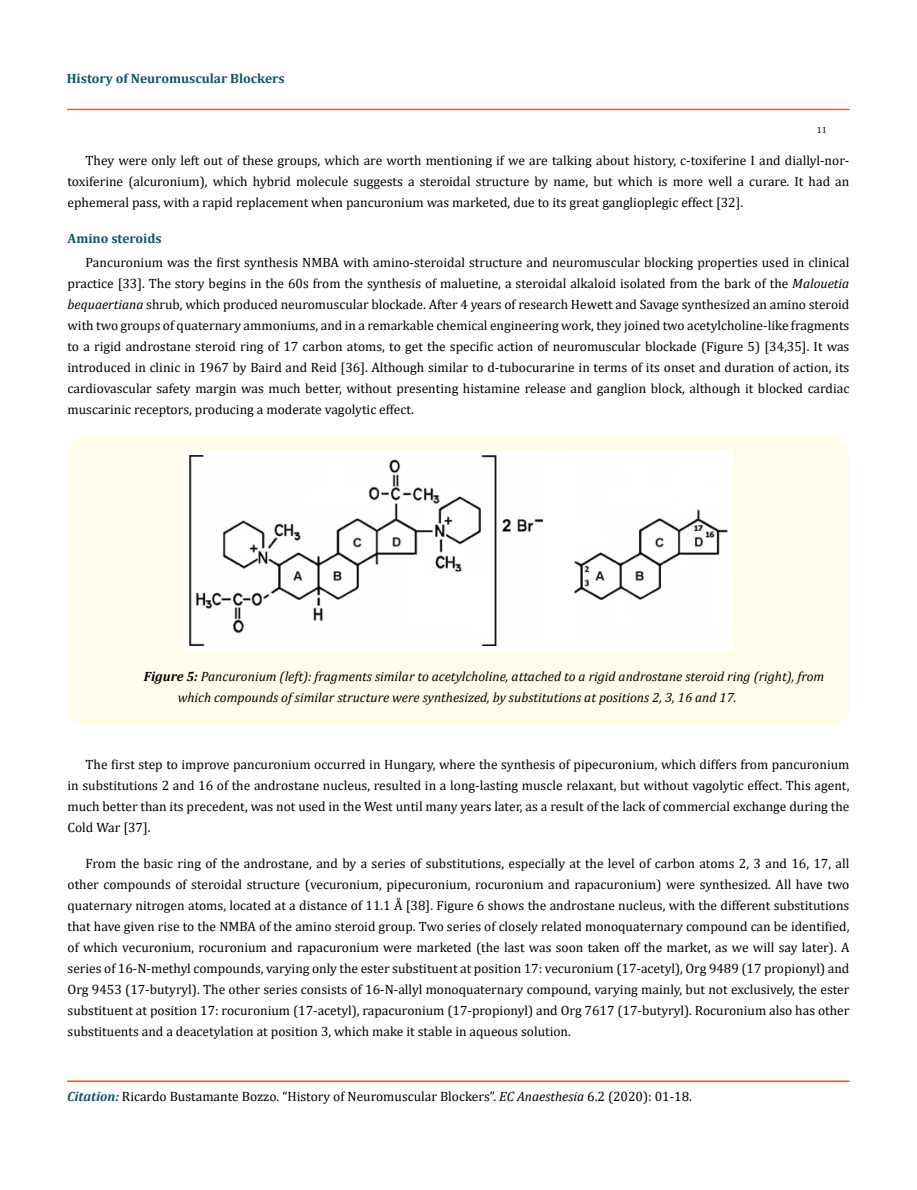
<style>
.page{position:relative;width:917px;height:1190px;background:#fff}
.page>*{position:absolute;margin:0;border:0;box-sizing:border-box;transform-origin:0 0}
.t1{font:13.5px/21px "Cambria";color:#000;text-align:justify}
.t2{font:italic 13.5px/21px "Cambria";color:#000}
.t3{font:700 13.5px "Cambria";color:#0e546a}
.t4{font:9px "Cambria";color:#000}
.s1{font-style:italic}
.s2{font-weight:700}
.s3{font-weight:700;font-style:italic;color:#0e546a}
</style>
<div class="page">
<div style="left:67px;top:109px;width:782px;height:1px;border:1px solid #e05d1a"></div>
<div style="left:67px;top:1081px;width:782px;height:1px;border:1px solid #e05d1a"></div>
<div style="left:68px;top:438px;width:781px;height:288px;background:#fffde9;border-radius:18px"></div>
<img style="left:183px;top:450px;width:550px;height:201px">
<p class="t3" style="left:67px;top:69px;width:219px">History of Neuromuscular Blockers</p>
<p class="t4" style="left:816px;top:124px;width:11px">11</p>
<p class="t1" style="left:68px;top:149px;width:783px;text-indent:18px">They were only left out of these groups, which are worth mentioning if we are talking about history, c-toxiferine I and diallyl-nor&shy;toxiferine (alcuronium), which hybrid molecule suggests a steroidal structure by name, but which is more well a curare. It had an ephemeral pass, with a rapid replacement when pancuronium was marketed, due to its great ganglioplegic effect [32].</p>
<p class="t3" style="left:68px;top:228px;width:96px">Amino steroids</p>
<p class="t1" style="left:68px;top:251px;width:783px;text-indent:18px">Pancuronium was the first synthesis NMBA with amino-steroidal structure and neuromuscular blocking properties used in clinical practice [33]. The story begins in the 60s from the synthesis of maluetine, a steroidal alkaloid isolated from the bark of the <span class="s1">Malouetia bequaertiana</span> shrub, which produced neuromuscular blockade. After 4 years of research Hewett and Savage synthesized an amino steroid with two groups of quaternary ammoniums, and in a remarkable chemical engineering work, they joined two acetylcholine-like fragments to a rigid androstane steroid ring of 17 carbon atoms, to get the specific action of neuromuscular blockade (Figure 5) [34,35]. It was introduced in clinic in 1967 by Baird and Reid [36]. Although similar to d-tubocurarine in terms of its onset and duration of action, its cardiovascular safety margin was much better, without presenting histamine release and ganglion block, although it blocked cardiac muscarinic receptors, producing a moderate vagolytic effect.</p>
<p class="t2" style="left:178px;top:665px;width:648px;text-indent:-34px"><span class="s2">Figure 5:</span> Pancuronium (left): fragments similar to acetylcholine, attached to a rigid androstane steroid ring (right), from which compounds of similar structure were synthesized, by substitutions at positions 2, 3, 16 and 17.</p>
<p class="t1" style="left:68px;top:753px;width:783px;text-indent:18px">The first step to improve pancuronium occurred in Hungary, where the synthesis of pipecuronium, which differs from pancuronium in substitutions 2 and 16 of the androstane nucleus, resulted in a long-lasting muscle relaxant, but without vagolytic effect. This agent, much better than its precedent, was not used in the West until many years later, as a result of the lack of commercial exchange during the Cold War [37].</p>
<p class="t1" style="left:68px;top:852px;width:783px;text-indent:18px">From the basic ring of the androstane, and by a series of substitutions, especially at the level of carbon atoms 2, 3 and 16, 17, all other compounds of steroidal structure (vecuronium, pipecuronium, rocuronium and rapacuronium) were synthesized. All have two quaternary nitrogen atoms, located at a distance of 11.1 Å [38]. Figure 6 shows the androstane nucleus, with the different substitutions that have given rise to the NMBA of the amino steroid group. Two series of closely related monoquaternary compound can be identified, of which vecuronium, rocuronium and rapacuronium were marketed (the last was soon taken off the market, as we will say later). A series of 16-N-methyl compounds, varying only the ester substituent at position 17: vecuronium (17-acetyl), Org 9489 (17 propionyl) and Org 9453 (17-butyryl). The other series consists of 16-N-allyl monoquaternary compound, varying mainly, but not exclusively, the ester substituent at position 17: rocuronium (17-acetyl), rapacuronium (17-propionyl) and Org 7617 (17-butyryl). Rocuronium also has other substituents and a deacetylation at position 3, which make it stable in aqueous solution.</p>
<p class="t1" style="left:67px;top:1086px;width:626px"><span class="s3">Citation:</span> Ricardo Bustamante Bozzo. “History of Neuromuscular Blockers”. <span class="s1">EC Anaesthesia</span> 6.2 (2020): 01-18.</p>
</div>
